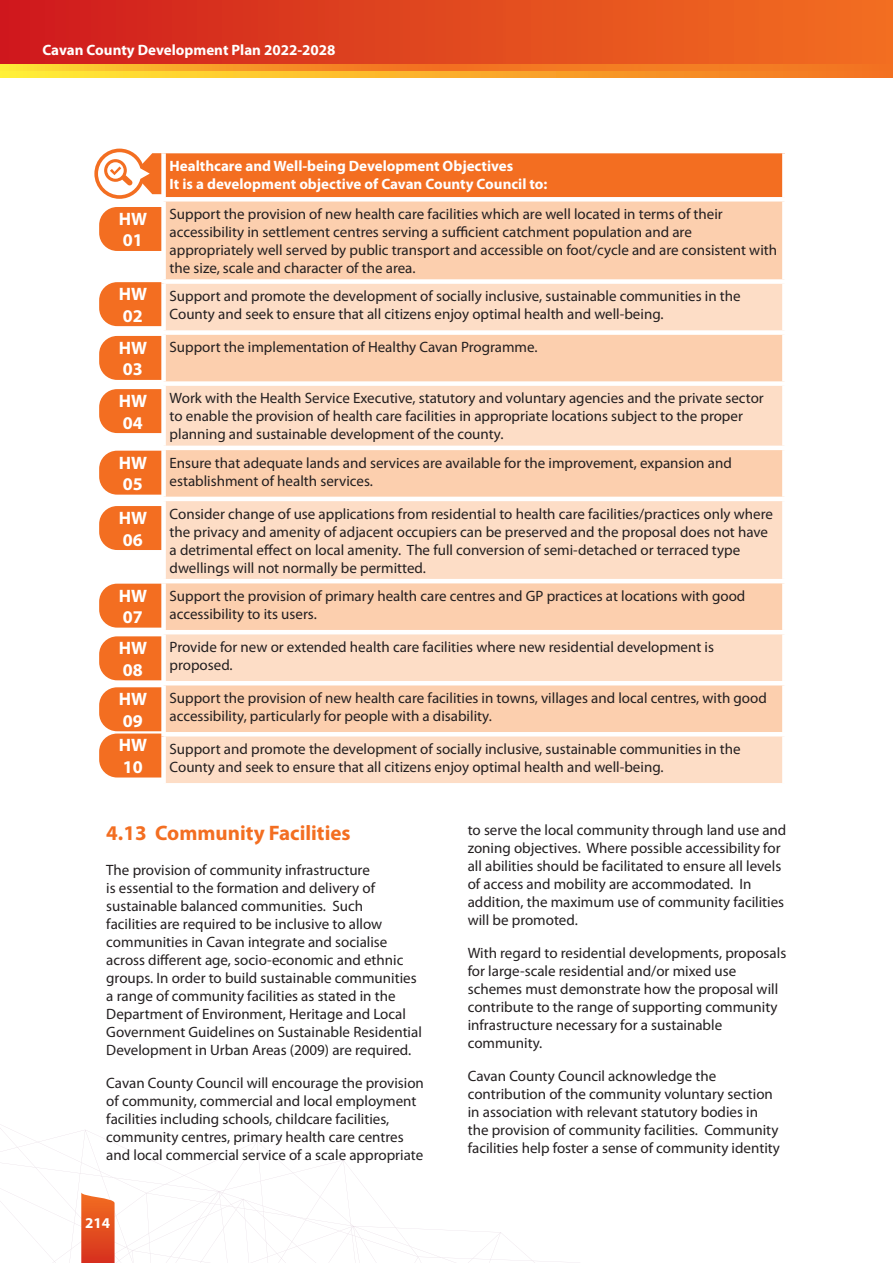
<style>
.page{position:relative;width:893px;height:1263px;background:#fff}
.page>*{position:absolute;margin:0;border:0;box-sizing:border-box;transform-origin:0 0}
.t1{font:700 21px "Myriad Pro";color:#f36e21}
.t2{font:700 18px/21.6px "Myriad Pro";color:#fff}
.t3{font:15px/18px "Myriad Pro";color:#231f20}
.t4{font:700 15px/18px "Myriad Pro";color:#fff}
</style>
<div class="page">
<svg style="left:0;top:1124px;width:550px;height:139px"></svg>
<div style="left:99px;top:207px;width:88px;height:44px;background:#f36e21;border-radius:18px"></div>
<div style="left:99px;top:282px;width:88px;height:44px;background:#f36e21;border-radius:18px"></div>
<div style="left:99px;top:336px;width:88px;height:44px;background:#f36e21;border-radius:18px"></div>
<div style="left:99px;top:389px;width:88px;height:44px;background:#f36e21;border-radius:18px"></div>
<div style="left:99px;top:451px;width:88px;height:44px;background:#f36e21;border-radius:18px"></div>
<div style="left:99px;top:506px;width:88px;height:44px;background:#f36e21;border-radius:18px"></div>
<div style="left:99px;top:584px;width:88px;height:44px;background:#f36e21;border-radius:18px"></div>
<div style="left:99px;top:636px;width:88px;height:44px;background:#f36e21;border-radius:18px"></div>
<div style="left:99px;top:687px;width:88px;height:44px;background:#f36e21;border-radius:18px"></div>
<div style="left:99px;top:733px;width:88px;height:44px;background:#f36e21;border-radius:18px"></div>
<svg style="left:94px;top:148px;width:67px;height:51px"></svg>
<div style="left:164px;top:151px;width:620px;height:48px;background:#f36e21"></div>
<div style="left:166px;top:202px;width:616px;height:77px;background:#fccfae"></div>
<svg style="left:166px;top:284px;width:616px;height:499px;background:#fcd7bc"></svg>
<hr style="left:161px;top:149px;width:626px;height:4px;background:#fff">
<div style="left:161px;top:153px;width:5px;height:44px;background:#fff"></div>
<div style="left:782px;top:153px;width:5px;height:44px;background:#fff"></div>
<div style="left:161px;top:197px;width:626px;height:5px;background:#fff"></div>
<div style="left:161px;top:202px;width:5px;height:77px;background:#fff"></div>
<div style="left:161px;top:279px;width:626px;height:5px;background:#fff"></div>
<div style="left:161px;top:284px;width:5px;height:46px;background:#fff"></div>
<div style="left:161px;top:330px;width:626px;height:5px;background:#fff"></div>
<div style="left:161px;top:335px;width:5px;height:46px;background:#fff"></div>
<div style="left:161px;top:381px;width:626px;height:5px;background:#fff"></div>
<div style="left:161px;top:386px;width:5px;height:60px;background:#fff"></div>
<hr style="left:161px;top:446px;width:626px;height:4px;background:#fff">
<div style="left:161px;top:450px;width:5px;height:47px;background:#fff"></div>
<hr style="left:161px;top:497px;width:626px;height:4px;background:#fff">
<div style="left:161px;top:501px;width:5px;height:78px;background:#fff"></div>
<hr style="left:161px;top:579px;width:626px;height:4px;background:#fff">
<div style="left:161px;top:583px;width:5px;height:47px;background:#fff"></div>
<hr style="left:161px;top:630px;width:626px;height:4px;background:#fff">
<div style="left:161px;top:634px;width:5px;height:47px;background:#fff"></div>
<hr style="left:161px;top:681px;width:626px;height:4px;background:#fff">
<div style="left:161px;top:685px;width:5px;height:47px;background:#fff"></div>
<hr style="left:161px;top:732px;width:626px;height:4px;background:#fff">
<div style="left:161px;top:736px;width:5px;height:47px;background:#fff"></div>
<svg style="left:0;top:1181px;width:331px;height:82px"></svg>
<div style="left:0;top:0;width:893px;height:64px;background:linear-gradient(to right,#ce1b1d,#f37121)"></div>
<svg style="left:0;top:71px;width:893px;height:6px;background:#faaf2b"></svg>
<svg style="left:0;top:64px;width:893px;height:7px;background:#f58d25"></svg>
<p class="t4" style="left:43px;top:41px;width:295px">Cavan County Development Plan 2022-2028</p>
<p class="t2" style="left:119px;top:208px;width:30px">HW<br>01</p>
<p class="t2" style="left:119px;top:283px;width:30px">HW<br>02</p>
<p class="t2" style="left:119px;top:337px;width:30px">HW<br>03</p>
<p class="t2" style="left:119px;top:390px;width:30px">HW<br>04</p>
<p class="t2" style="left:119px;top:452px;width:30px">HW<br>05</p>
<p class="t2" style="left:119px;top:507px;width:30px">HW<br>06</p>
<p class="t2" style="left:119px;top:585px;width:30px">HW<br>07</p>
<p class="t2" style="left:119px;top:638px;width:30px">HW<br>08</p>
<p class="t2" style="left:119px;top:688px;width:30px">HW<br>09</p>
<p class="t2" style="left:119px;top:735px;width:30px">HW<br>10</p>
<p class="t4" style="left:170px;top:157px;width:379px">Healthcare and Well-being Development Objectives<br>It is a development objective of Cavan County Council to:</p>
<p class="t3" style="left:170px;top:205px;width:609px">Support the provision of new health care facilities which are well located in terms of their accessibility in settlement centres serving a sufficient catchment population and are appropriately well served by public transport and accessible on foot/cycle and are consistent with the size, scale and character of the area.</p>
<p class="t3" style="left:170px;top:287px;width:573px">Support and promote the development of socially inclusive, sustainable communities in the<br>County and seek to ensure that all citizens enjoy optimal health and well-being.</p>
<p class="t3" style="left:170px;top:338px;width:369px">Support the implementation of Healthy Cavan Programme.</p>
<p class="t3" style="left:170px;top:389px;width:596px">Work with the Health Service Executive, statutory and voluntary agencies and the private sector to enable the provision of health care facilities in appropriate locations subject to the proper planning and sustainable development of the county.</p>
<p class="t3" style="left:170px;top:453px;width:564px">Ensure that adequate lands and services are available for the improvement, expansion and establishment of health services.</p>
<p class="t3" style="left:170px;top:504px;width:605px">Consider change of use applications from residential to health care facilities/practices only where the privacy and amenity of adjacent occupiers can be preserved and the proposal does not have a detrimental effect on local amenity. The full conversion of semi-detached or terraced type dwellings will not normally be permitted.</p>
<p class="t3" style="left:170px;top:587px;width:577px">Support the provision of primary health care centres and GP practices at locations with good accessibility to its users.</p>
<p class="t3" style="left:170px;top:638px;width:546px">Provide for new or extended health care facilities where new residential development is proposed.</p>
<p class="t3" style="left:170px;top:689px;width:599px">Support the provision of new health care facilities in towns, villages and local centres, with good accessibility, particularly for people with a disability.</p>
<p class="t3" style="left:170px;top:740px;width:573px">Support and promote the development of socially inclusive, sustainable communities in the<br>County and seek to ensure that all citizens enjoy optimal health and well-being.</p>
<h1 class="t1" style="left:106px;top:821px;width:246px">4.13 Community Facilities</h1>
<p class="t3" style="left:106px;top:860px;width:317px">The provision of community infrastructure<br>is essential to the formation and delivery of sustainable balanced communities. Such<br>facilities are required to be inclusive to allow communities in Cavan integrate and socialise across different age, socio-economic and ethnic groups. In order to build sustainable communities a range of community facilities as stated in the Department of Environment, Heritage and Local Government Guidelines on Sustainable Residential Development in Urban Areas (2009) are required.</p>
<p class="t3" style="left:106px;top:1073px;width:319px">Cavan County Council will encourage the provision of community, commercial and local employment facilities including schools, childcare facilities, community centres, primary health care centres and local commercial service of a scale appropriate</p>
<p class="t4" style="left:85px;top:1214px;width:26px">214</p>
<p class="t3" style="left:468px;top:821px;width:320px">to serve the local community through land use and zoning objectives. Where possible accessibility for all abilities should be facilitated to ensure all levels of access and mobility are accommodated. In addition, the maximum use of community facilities will be promoted.</p>
<p class="t3" style="left:468px;top:944px;width:320px">With regard to residential developments, proposals for large-scale residential and/or mixed use schemes must demonstrate how the proposal will contribute to the range of supporting community infrastructure necessary for a sustainable community.</p>
<p class="t3" style="left:468px;top:1067px;width:314px">Cavan County Council acknowledge the contribution of the community voluntary section in association with relevant statutory bodies in the provision of community facilities. Community facilities help foster a sense of community identity</p>
</div>
